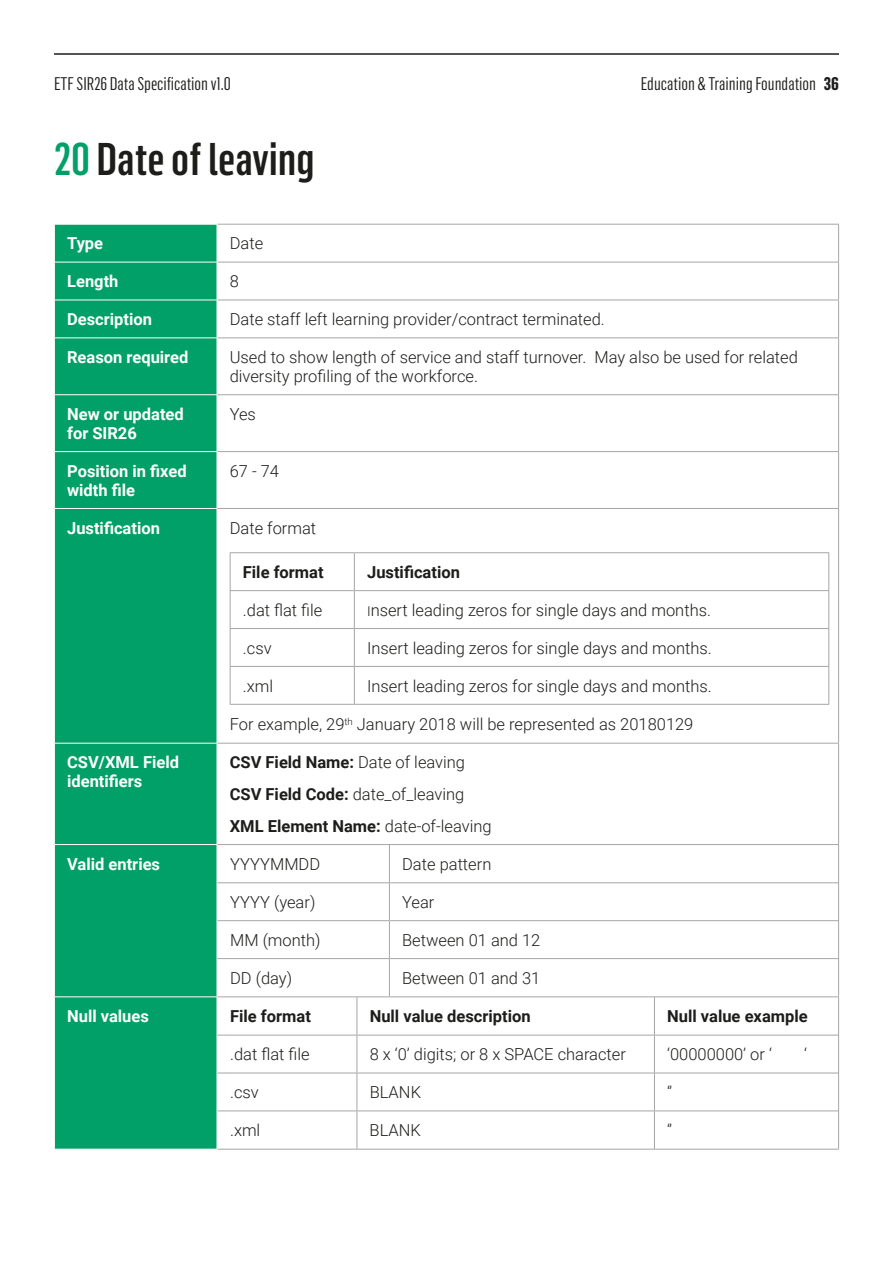
<style>
.page{position:relative;width:893px;height:1263px;background:#fff}
.page>*{position:absolute;margin:0;border:0;box-sizing:border-box;transform-origin:0 0}
.t1{font:500 45px "Flama Condensed";color:#1d1d1b}
.t2{font:18px "Flama Condensed";color:#1d1d1b}
.t3{font:300 16.5px/31.8px "Roboto";color:#1d1d1b}
.t4{font:700 16.5px/18.9px "Roboto";color:#fff}
.t5{font:700 16.5px "Roboto";color:#1d1d1b}
.s1{font-weight:700}
.s2{color:#00a068}
.s3{font-size:13.5px}
</style>
<div class="page">
<hr style="left:54px;top:53px;width:785px;height:2px;background:#1d1d1b">
<div style="left:55px;top:225px;width:162px;height:924px;background:#00a068"></div>
<hr style="left:54px;top:262px;width:163px;height:1px;background:#fff">
<hr style="left:54px;top:300px;width:163px;height:1px;background:#fff">
<hr style="left:54px;top:337px;width:163px;height:1px;background:#fff">
<hr style="left:54px;top:394px;width:163px;height:1px;background:#fff">
<hr style="left:54px;top:451px;width:163px;height:1px;background:#fff">
<hr style="left:54px;top:508px;width:163px;height:1px;background:#fff">
<hr style="left:54px;top:743px;width:163px;height:1px;background:#fff">
<hr style="left:54px;top:844px;width:163px;height:1px;background:#fff">
<hr style="left:54px;top:996px;width:163px;height:1px;background:#fff">
<hr style="left:217px;top:224px;width:622px;height:1px;background:#a6a6a6">
<hr style="left:217px;top:262px;width:622px;height:1px;background:#a6a6a6">
<hr style="left:217px;top:300px;width:622px;height:1px;background:#a6a6a6">
<hr style="left:217px;top:337px;width:622px;height:1px;background:#a6a6a6">
<hr style="left:217px;top:394px;width:622px;height:1px;background:#a6a6a6">
<hr style="left:217px;top:451px;width:622px;height:1px;background:#a6a6a6">
<hr style="left:217px;top:508px;width:622px;height:1px;background:#a6a6a6">
<hr style="left:217px;top:743px;width:622px;height:1px;background:#a6a6a6">
<hr style="left:217px;top:844px;width:622px;height:1px;background:#a6a6a6">
<hr style="left:217px;top:996px;width:622px;height:1px;background:#a6a6a6">
<hr style="left:217px;top:1149px;width:622px;height:1px;background:#a6a6a6">
<hr style="left:838px;top:225px;width:1px;height:37px;background:#a6a6a6">
<hr style="left:838px;top:262px;width:1px;height:38px;background:#a6a6a6">
<hr style="left:838px;top:300px;width:1px;height:37px;background:#a6a6a6">
<hr style="left:838px;top:338px;width:1px;height:56px;background:#a6a6a6">
<hr style="left:838px;top:395px;width:1px;height:56px;background:#a6a6a6">
<hr style="left:838px;top:452px;width:1px;height:56px;background:#a6a6a6">
<hr style="left:838px;top:509px;width:1px;height:234px;background:#a6a6a6">
<hr style="left:838px;top:743px;width:1px;height:101px;background:#a6a6a6">
<hr style="left:838px;top:845px;width:1px;height:151px;background:#a6a6a6">
<hr style="left:838px;top:997px;width:1px;height:152px;background:#a6a6a6">
<hr style="left:217px;top:262px;width:1px;height:38px;background:#fff">
<hr style="left:217px;top:300px;width:1px;height:37px;background:#fff">
<hr style="left:217px;top:743px;width:1px;height:101px;background:#fff">
<hr style="left:230px;top:553px;width:1px;height:37px;background:#a6a6a6">
<hr style="left:230px;top:552px;width:124px;height:1px;background:#a6a6a6">
<hr style="left:354px;top:553px;width:1px;height:37px;background:#a6a6a6">
<hr style="left:354px;top:552px;width:475px;height:1px;background:#a6a6a6">
<hr style="left:828px;top:553px;width:1px;height:37px;background:#a6a6a6">
<hr style="left:230px;top:591px;width:1px;height:37px;background:#a6a6a6">
<hr style="left:230px;top:629px;width:1px;height:37px;background:#a6a6a6">
<hr style="left:230px;top:590px;width:124px;height:1px;background:#a6a6a6">
<hr style="left:230px;top:628px;width:124px;height:1px;background:#a6a6a6">
<hr style="left:354px;top:591px;width:1px;height:37px;background:#a6a6a6">
<hr style="left:354px;top:629px;width:1px;height:37px;background:#a6a6a6">
<hr style="left:354px;top:590px;width:475px;height:1px;background:#a6a6a6">
<hr style="left:828px;top:591px;width:1px;height:37px;background:#a6a6a6">
<hr style="left:828px;top:629px;width:1px;height:37px;background:#a6a6a6">
<hr style="left:354px;top:628px;width:475px;height:1px;background:#a6a6a6">
<hr style="left:230px;top:667px;width:1px;height:37px;background:#a6a6a6">
<hr style="left:230px;top:666px;width:124px;height:1px;background:#a6a6a6">
<hr style="left:230px;top:704px;width:124px;height:1px;background:#a6a6a6">
<hr style="left:354px;top:667px;width:1px;height:37px;background:#a6a6a6">
<hr style="left:354px;top:666px;width:475px;height:1px;background:#a6a6a6">
<hr style="left:828px;top:667px;width:1px;height:37px;background:#a6a6a6">
<hr style="left:354px;top:704px;width:475px;height:1px;background:#a6a6a6">
<hr style="left:389px;top:845px;width:1px;height:37px;background:#a6a6a6">
<hr style="left:217px;top:882px;width:172px;height:1px;background:#a6a6a6">
<hr style="left:217px;top:920px;width:172px;height:1px;background:#a6a6a6">
<hr style="left:389px;top:883px;width:1px;height:37px;background:#a6a6a6">
<hr style="left:389px;top:921px;width:1px;height:37px;background:#a6a6a6">
<hr style="left:389px;top:882px;width:450px;height:1px;background:#a6a6a6">
<hr style="left:389px;top:920px;width:450px;height:1px;background:#a6a6a6">
<hr style="left:217px;top:958px;width:172px;height:1px;background:#a6a6a6">
<hr style="left:389px;top:959px;width:1px;height:37px;background:#a6a6a6">
<hr style="left:389px;top:958px;width:450px;height:1px;background:#a6a6a6">
<hr style="left:357px;top:997px;width:1px;height:38px;background:#a6a6a6">
<hr style="left:654px;top:997px;width:1px;height:38px;background:#a6a6a6">
<hr style="left:217px;top:1035px;width:140px;height:1px;background:#a6a6a6">
<hr style="left:217px;top:1073px;width:140px;height:1px;background:#a6a6a6">
<hr style="left:357px;top:1035px;width:1px;height:38px;background:#a6a6a6">
<hr style="left:357px;top:1073px;width:1px;height:37px;background:#a6a6a6">
<hr style="left:357px;top:1035px;width:297px;height:1px;background:#a6a6a6">
<hr style="left:357px;top:1073px;width:297px;height:1px;background:#a6a6a6">
<hr style="left:654px;top:1035px;width:1px;height:38px;background:#a6a6a6">
<hr style="left:654px;top:1073px;width:1px;height:37px;background:#a6a6a6">
<hr style="left:654px;top:1035px;width:184px;height:1px;background:#a6a6a6">
<hr style="left:654px;top:1073px;width:184px;height:1px;background:#a6a6a6">
<hr style="left:217px;top:1110px;width:140px;height:1px;background:#a6a6a6">
<hr style="left:357px;top:1111px;width:1px;height:38px;background:#a6a6a6">
<hr style="left:357px;top:1110px;width:297px;height:1px;background:#a6a6a6">
<hr style="left:654px;top:1111px;width:1px;height:38px;background:#a6a6a6">
<hr style="left:654px;top:1110px;width:184px;height:1px;background:#a6a6a6">
<p class="t2" style="left:54px;top:72px;width:178px">ETF SIR26 Data Specification v1.0</p>
<p class="t2" style="left:641px;top:72px;width:200px">Education &amp; Training Foundation <span class="s1">36</span></p>
<h1 class="t1" style="left:54px;top:131px;width:262px"><span class="s2">20</span> Date of leaving</h1>
<p class="t4" style="left:67px;top:233px;width:38px">Type</p>
<p class="t3" style="left:230px;top:227px;width:35px">Date</p>
<p class="t4" style="left:67px;top:271px;width:53px">Length</p>
<p class="t3" style="left:230px;top:265px;width:11px">8</p>
<p class="t4" style="left:67px;top:309px;width:86px">Description</p>
<p class="t3" style="left:230px;top:303px;width:377px">Date staff left learning provider/contract terminated.</p>
<p class="t4" style="left:67px;top:347px;width:123px">Reason required</p>
<p class="t3" style="left:230px;top:347px;width:570px;line-height:18.9px">Used to show length of service and staff turnover. May also be used for related diversity profiling of the workforce.</p>
<p class="t4" style="left:67px;top:404px;width:118px">New or updated for SIR26</p>
<p class="t3" style="left:230px;top:397px;width:28px">Yes</p>
<p class="t4" style="left:67px;top:461px;width:121px">Position in fixed width file</p>
<p class="t3" style="left:230px;top:454px;width:51px">67 - 74</p>
<p class="t4" style="left:67px;top:518px;width:94px">Justification</p>
<p class="t3" style="left:230px;top:511px;width:88px">Date format</p>
<p class="t5" style="left:243px;top:560px;width:82px">File format</p>
<p class="t5" style="left:367px;top:560px;width:94px">Justification</p>
<p class="t3" style="left:243px;top:593px;width:81px">.dat flat file</p>
<p class="t3" style="left:367px;top:593px;width:345px"><span class="s3">I</span>nsert leading zeros for single days and months.</p>
<p class="t3" style="left:243px;top:631px;width:30px">.csv</p>
<p class="t3" style="left:367px;top:631px;width:346px">Insert leading zeros for single days and months.</p>
<p class="t3" style="left:243px;top:669px;width:32px">.xml</p>
<p class="t3" style="left:367px;top:669px;width:346px">Insert leading zeros for single days and months.</p>
<p class="t3" style="left:230px;top:708px;width:465px">For example, 29<sup>th</sup> January 2018 will be represented as 20180129</p>
<p class="t4" style="left:67px;top:752px;width:113px">CSV/XML Field identifiers</p>
<p class="t3" style="left:230px;top:746px;width:263px"><span class="s1">CSV Field Name:</span> Date of leaving<br><span class="s1">CSV Field Code:</span> date_of_leaving<br><span class="s1">XML Element Name:</span> date-of-leaving</p>
<p class="t4" style="left:67px;top:854px;width:94px">Valid entries</p>
<p class="t3" style="left:230px;top:848px;width:92px">YYYYMMDD</p>
<p class="t3" style="left:402px;top:848px;width:91px">Date pattern</p>
<p class="t3" style="left:230px;top:885px;width:87px">YYYY (year)</p>
<p class="t3" style="left:402px;top:885px;width:34px">Year</p>
<p class="t3" style="left:230px;top:923px;width:92px">MM (month)</p>
<p class="t3" style="left:402px;top:923px;width:140px">Between 01 and 12</p>
<p class="t3" style="left:230px;top:961px;width:63px">DD (day)</p>
<p class="t3" style="left:402px;top:961px;width:140px">Between 01 and 31</p>
<p class="t4" style="left:67px;top:1006px;width:83px">Null values</p>
<p class="t5" style="left:230px;top:1005px;width:82px">File format</p>
<p class="t5" style="left:370px;top:1005px;width:162px">Null value description</p>
<p class="t5" style="left:667px;top:1005px;width:142px">Null value example</p>
<p class="t3" style="left:230px;top:1038px;width:81px">.dat flat file</p>
<p class="t3" style="left:370px;top:1038px;width:258px">8 x ‘0’ digits; or 8 x SPACE character</p>
<p class="t3" style="left:667px;top:1038px;width:106px">‘00000000’ or ‘</p>
<p class="t3" style="left:804px;top:1038px;width:4px">‘</p>
<p class="t3" style="left:230px;top:1076px;width:30px">.csv</p>
<p class="t3" style="left:370px;top:1076px;width:53px">BLANK</p>
<p class="t3" style="left:667px;top:1076px;width:7px">‘’</p>
<p class="t3" style="left:230px;top:1114px;width:32px">.xml</p>
<p class="t3" style="left:370px;top:1114px;width:53px">BLANK</p>
<p class="t3" style="left:667px;top:1114px;width:7px">‘’</p>
</div>
